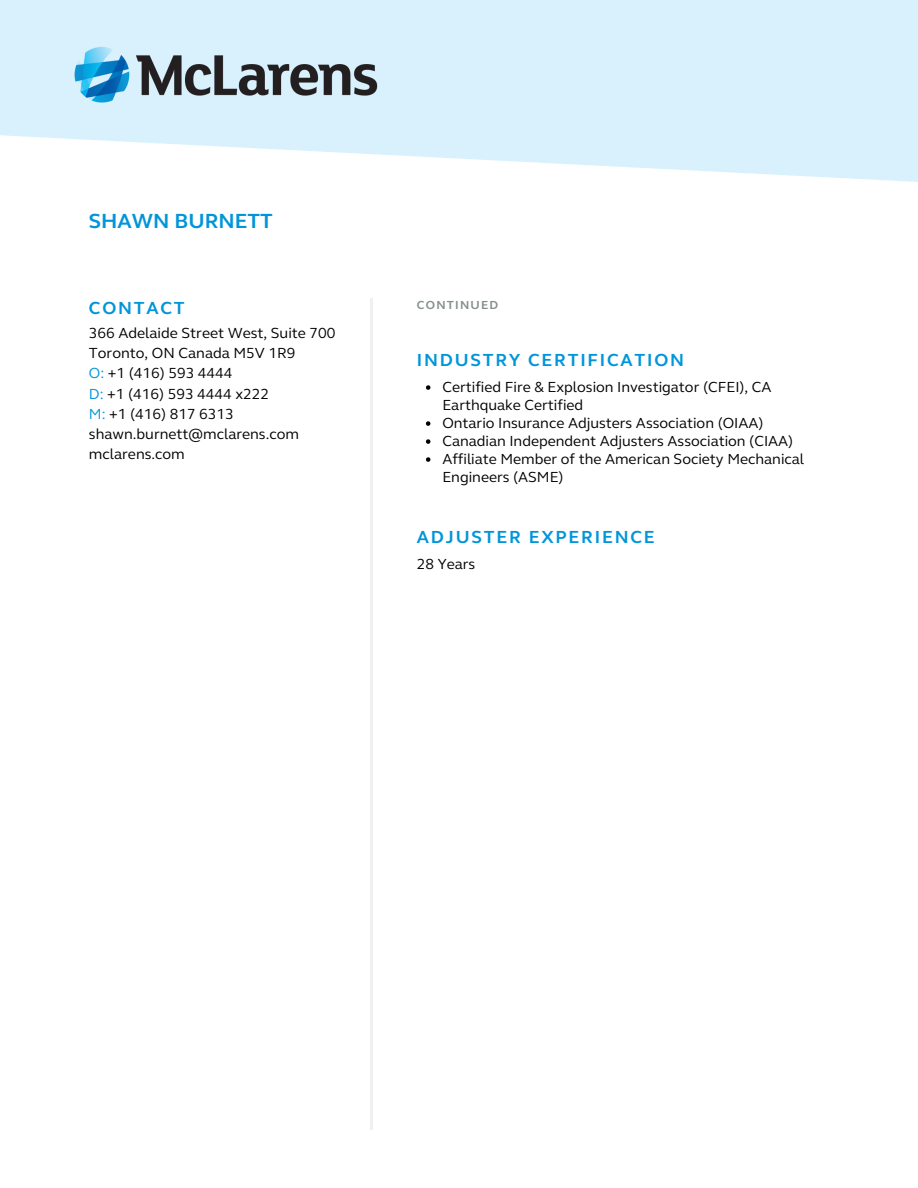
<style>
.page{position:relative;width:918px;height:1188px;background:#fff}
.page>*{position:absolute;margin:0;border:0;box-sizing:border-box;transform-origin:0 0}
.t1{font:700 21px "FS Elliot";color:#0095da}
.t2{font:700 18px "FS Elliot";letter-spacing:.1em;color:#0095da}
.t3{font:15px/20.2px "FS Elliot";color:#000}
.t4{font:700 12px "FS Elliot";letter-spacing:.1em;color:#848f8e}
.s1{color:#0095da}
</style>
<div class="page">
<hr style="left:370px;top:298px;width:3px;height:832px;background:#eff0f2">
<img style="left:54px;top:23px;width:344px;height:103px">
<svg style="left:426px;top:385px;width:4px;height:5px"></svg>
<svg style="left:426px;top:421px;width:4px;height:5px"></svg>
<svg style="left:426px;top:439px;width:4px;height:5px"></svg>
<svg style="left:426px;top:457px;width:4px;height:5px"></svg>
<h1 class="t1" style="left:89px;top:208px;width:185px">SHAWN BURNETT</h1>
<p class="t2" style="left:89px;top:297px;width:97px">CONTACT</p>
<p class="t3" style="left:89px;top:323px;width:248px">366 Adelaide Street West, Suite 700<br>Toronto, ON Canada M5V 1R9<br><span class="s1">O:</span> +1 (416) 593 4444<br><span class="s1">D:</span> +1 (416) 593 4444 x222<br><span class="s1">M:</span> +1 (416) 817 6313 shawn.burnett@mclarens.com mclarens.com</p>
<p class="t4" style="left:417px;top:297px;width:83px">CONTINUED</p>
<p class="t2" style="left:417px;top:349px;width:269px">INDUSTRY CERTIFICATION</p>
<p class="t3" style="left:442px;top:378px;width:363px;line-height:18px">Certified Fire &amp; Explosion Investigator (CFEI), CA Earthquake Certified<br>Ontario Insurance Adjusters Association (OIAA)<br>Canadian Independent Adjusters Association (CIAA)<br>Affiliate Member of the American Society Mechanical Engineers (ASME)</p>
<p class="t2" style="left:417px;top:526px;width:239px">ADJUSTER EXPERIENCE</p>
<p class="t3" style="left:417px;top:554px;width:60px">28 Years</p>
</div>
